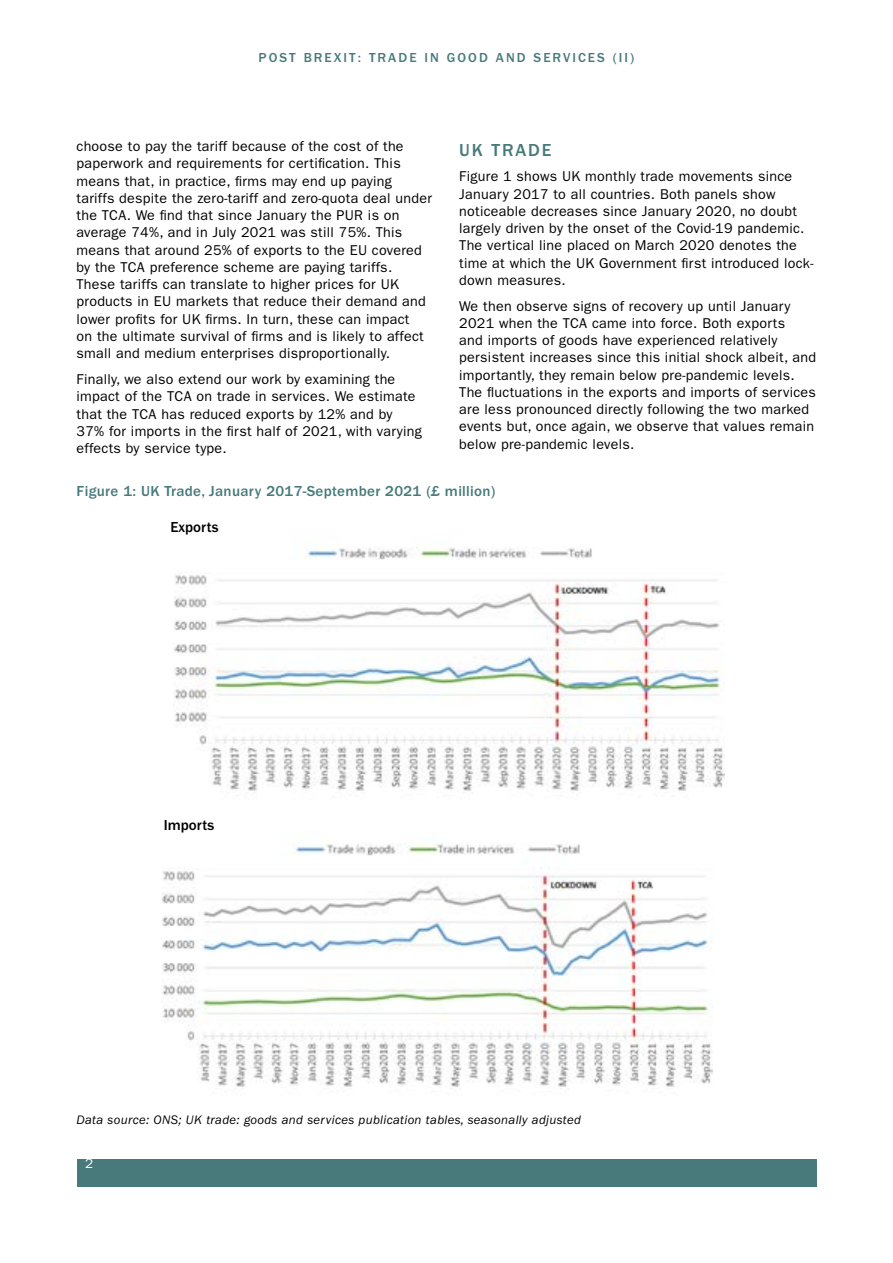
<style>
.page{position:relative;width:893px;height:1263px;background:#fff}
.page>*{position:absolute;margin:0;border:0;box-sizing:border-box;transform-origin:0 0}
.t1{font:500 18px "ITC Franklin Gothic Std";letter-spacing:.1em;color:#487a7b}
.t2{font:500 15px "ITC Franklin Gothic Std";letter-spacing:.02em;color:#487a7b}
.t3{font:500 15px "ITC Franklin Gothic Std";color:#000}
.t4{font:14.25px/17.2px "ITC Franklin Gothic Std";letter-spacing:.02em;color:#000}
.t5{font:500 13.5px "ITC Franklin Gothic Std";letter-spacing:.15em;color:#487a7b}
.t6{font:13.5px "ITC Franklin Gothic Std";color:#fff}
.t7{font:italic 12.75px "ITC Franklin Gothic Std";letter-spacing:.025em;color:#000}
</style>
<div class="page">
<div style="left:77px;top:1159px;width:739px;height:27px;background:#487a7b"></div>
<img style="left:174px;top:547px;width:551px;height:246px">
<img style="left:162px;top:843px;width:550px;height:246px">
<p class="t5" style="left:259px;top:50px;width:377px">POST BREXIT: TRADE IN GOOD AND SERVICES (II)</p>
<p class="t4" style="left:77px;top:138px;width:357px">choose to pay the tariff because of the cost of the paperwork and requirements for certification. This means that, in practice, firms may end up paying tariffs despite the zero-tariff and zero-quota deal under the TCA. We find that since January the PUR is on average 74%, and in July 2021 was still 75%. This means that around 25% of exports to the EU covered by the TCA preference scheme are paying tariffs.<br>These tariffs can translate to higher prices for UK products in EU markets that reduce their demand and lower profits for UK firms. In turn, these can impact<br>on the ultimate survival of firms and is likely to affect small and medium enterprises disproportionally.</p>
<p class="t4" style="left:77px;top:371px;width:347px">Finally, we also extend our work by examining the impact of the TCA on trade in services. We estimate that the TCA has reduced exports by 12% and by 37% for imports in the first half of 2021, with varying effects by service type.</p>
<p class="t1" style="left:459px;top:139px;width:94px">UK TRADE</p>
<p class="t4" style="left:459px;top:168px;width:356px">Figure 1 shows UK monthly trade movements since January 2017 to all countries. Both panels show noticeable decreases since January 2020, no doubt largely driven by the onset of the Covid-19 pandemic.<br>The vertical line placed on March 2020 denotes the time at which the UK Government first introduced lock&shy;down measures.</p>
<p class="t4" style="left:459px;top:297px;width:358px">We then observe signs of recovery up until January 2021 when the TCA came into force. Both exports<br>and imports of goods have experienced relatively persistent increases since this initial shock albeit, and importantly, they remain below pre-pandemic levels.<br>The fluctuations in the exports and imports of services are less pronounced directly following the two marked events but, once again, we observe that values remain below pre-pandemic levels.</p>
<p class="t2" style="left:77px;top:483px;width:420px">Figure 1: UK Trade, January 2017-September 2021 (£ million)</p>
<p class="t3" style="left:170px;top:518px;width:50px">Exports</p>
<p class="t3" style="left:164px;top:817px;width:52px">Imports</p>
<p class="t7" style="left:77px;top:1113px;width:506px">Data source: ONS; UK trade: goods and services publication tables, seasonally adjusted</p>
<p class="t6" style="left:85px;top:1156px;width:10px">2</p>
</div>
